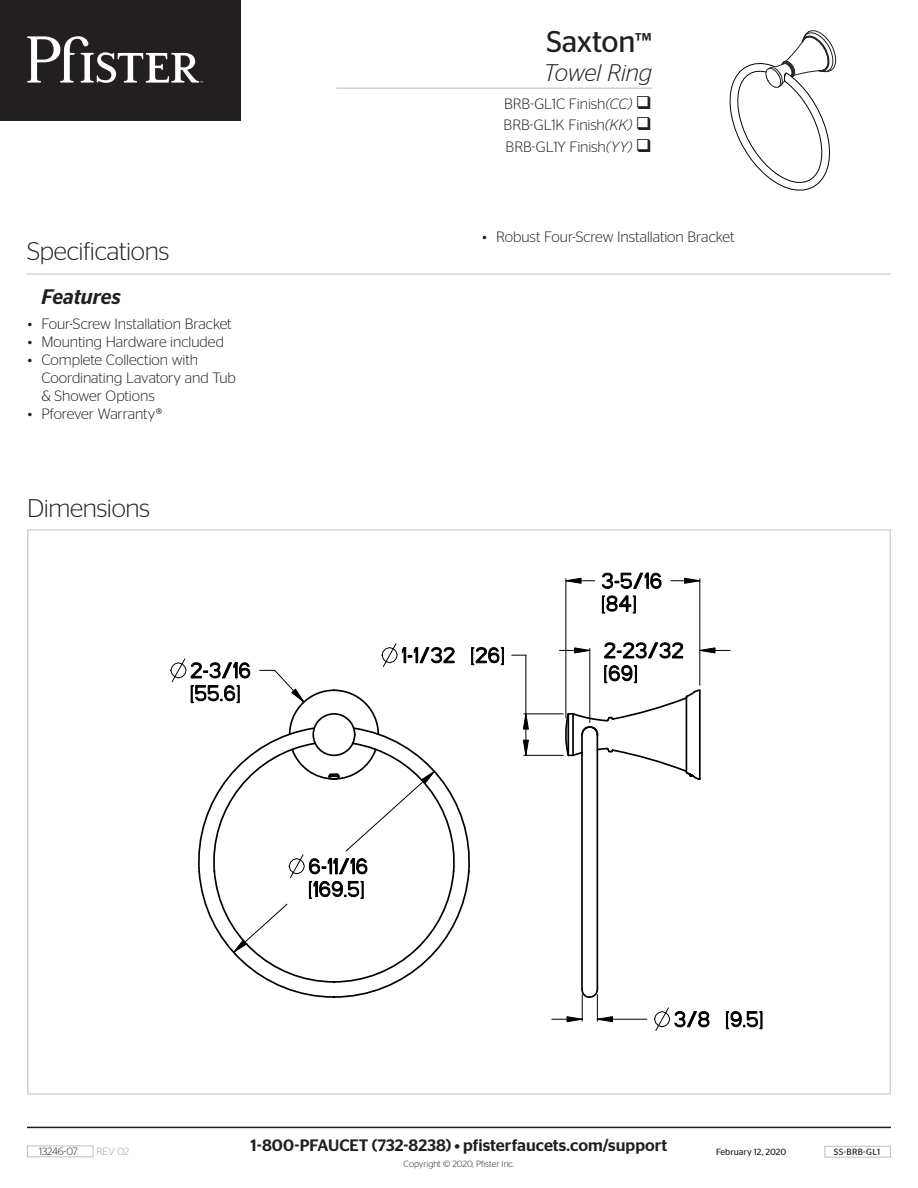
<style>
.page{position:relative;width:918px;height:1188px;background:#fff}
.page>*{position:absolute;margin:0;border:0;box-sizing:border-box;transform-origin:0 0}
.t1{font:30px "Stag Sans";letter-spacing:-.005em;color:#231f20}
.t2{font:300 25.5px "Stag Sans";letter-spacing:-.015em;color:#231f20}
.t3{font:italic 300 24px "Stag Sans";letter-spacing:-.01em;color:#231f20}
.t4{font:italic 500 21px "Stag Sans";letter-spacing:-.005em;color:#231f20}
.t5{font:500 16.5px "Stag Sans";letter-spacing:.005em;color:#231f20}
.t6{font:300 15px/18px "Stag Sans";letter-spacing:-.005em;color:#231f20}
.t7{font:300 10.5px "Stag Sans";letter-spacing:-.005em;color:#231f20}
.t8{font:300 10.5px "Stag Sans";color:#9d9fa2}
.t9{font:300 9px "Stag Sans";color:#231f20}
.t10{font:9px "Stag Sans";color:#231f20}
.s1{font-size:27px}
.s2{font-style:italic}
</style>
<div class="page">
<div style="left:0;top:0;width:241px;height:121px;background:#231f20"></div>
<svg style="left:27px;top:36px;width:176px;height:47px"></svg>
<hr style="left:27px;top:1127px;width:864px;height:1px;background:#231f20">
<svg style="left:602px;top:573px;width:59px;height:16px"></svg>
<svg style="left:602px;top:595px;width:34px;height:19px"></svg>
<svg style="left:170px;top:658px;width:80px;height:45px"></svg>
<svg style="left:654px;top:1007px;width:55px;height:24px"></svg>
<svg style="left:726px;top:1011px;width:36px;height:18px"></svg>
<svg style="left:604px;top:642px;width:79px;height:17px"></svg>
<svg style="left:604px;top:665px;width:33px;height:18px"></svg>
<svg style="left:699px;top:647px;width:16px;height:6px"></svg>
<svg style="left:574px;top:647px;width:16px;height:6px"></svg>
<svg style="left:471px;top:647px;width:33px;height:18px"></svg>
<svg style="left:523px;top:740px;width:6px;height:16px"></svg>
<svg style="left:523px;top:713px;width:6px;height:16px"></svg>
<hr style="left:597px;top:735px;width:1px;height:254px;background:#000">
<hr style="left:581px;top:735px;width:2px;height:254px;background:#000">
<svg style="left:198px;top:736px;width:272px;height:262px"></svg>
<svg style="left:209px;top:741px;width:249px;height:243px"></svg>
<div style="left:312px;top:713px;width:44px;height:43px;border:2px solid #000;border-radius:50%"></div>
<svg style="left:565px;top:689px;width:136px;height:92px"></svg>
<svg style="left:233px;top:747px;width:202px;height:206px"></svg>
<svg style="left:260px;top:643px;width:195px;height:93px"></svg>
<hr style="left:552px;top:1019px;width:30px;height:1px;background:#000">
<hr style="left:597px;top:1019px;width:50px;height:1px;background:#000">
<hr style="left:526px;top:655px;width:1px;height:100px;background:#000">
<hr style="left:566px;top:579px;width:1px;height:139px;background:#000">
<hr style="left:590px;top:648px;width:1px;height:75px;background:#000">
<hr style="left:700px;top:579px;width:1px;height:106px;background:#000">
<hr style="left:524px;top:755px;width:39px;height:1px;background:#000">
<hr style="left:524px;top:714px;width:39px;height:1px;background:#000">
<svg style="left:512px;top:655px;width:14px;height:1px"></svg>
<hr style="left:559px;top:650px;width:31px;height:1px;background:#000">
<hr style="left:700px;top:650px;width:30px;height:1px;background:#000">
<svg style="left:671px;top:578px;width:29px;height:6px"></svg>
<svg style="left:565px;top:578px;width:30px;height:6px"></svg>
<svg style="left:567px;top:988px;width:46px;height:34px"></svg>
<svg style="left:729px;top:30px;width:108px;height:161px"></svg>
<hr style="left:27px;top:273px;width:864px;height:2px;background:#d1d2d4">
<hr style="left:336px;top:87px;width:316px;height:2px;background:#d1d2d4">
<div style="left:27px;top:1146px;width:66px;height:11px;border:1px solid #bcbdc0"></div>
<div style="left:825px;top:1146px;width:66px;height:12px;border:1px solid #bcbdc0"></div>
<p class="t2" style="left:27px;top:237px;width:144px">Specifications</p>
<p class="t4" style="left:42px;top:285px;width:81px">Features</p>
<p class="t6" style="left:28px;top:314px;width:205px">• Four-Screw Installation Bracket</p>
<p class="t6" style="left:28px;top:332px;width:198px">• Mounting Hardware included</p>
<p class="t6" style="left:41px;top:350px;width:196px;text-indent:-14px">• Complete Collection with<br>Coordinating Lavatory and Tub &amp; Shower Options</p>
<p class="t6" style="left:28px;top:404px;width:136px">• Pforever Warranty®</p>
<p class="t2" style="left:27px;top:494px;width:125px">Dimensions</p>
<p class="t1" style="left:546px;top:25px;width:107px">Saxton<span class="s1">™</span></p>
<p class="t3" style="left:544px;top:59px;width:110px">Towel Ring</p>
<p class="t6" style="left:504px;top:94px;width:149px">BRB-GL1C Finish<span class="s2">(CC)</span> ❑</p>
<p class="t6" style="left:504px;top:116px;width:150px">BRB-GL1K Finish<span class="s2">(KK)</span> ❑</p>
<p class="t6" style="left:506px;top:137px;width:148px">BRB-GL1Y Finish<span class="s2">(YY)</span> ❑</p>
<p class="t6" style="left:483px;top:227px;width:254px">• Robust Four-Screw Installation Bracket</p>
<p class="t5" style="left:251px;top:1136px;width:418px">1-800-PFAUCET (732-8238) • pfisterfaucets.com/support</p>
<p class="t7" style="left:39px;top:1146px;width:40px">13246-07</p>
<p class="t10" style="left:716px;top:1147px;width:72px">February 12, 2020</p>
<p class="t10" style="left:834px;top:1147px;width:48px">SS-BRB-GL1</p>
<p class="t9" style="left:404px;top:1159px;width:112px">Copyright © 2020, Pfister Inc.</p>
<p class="t8" style="left:96px;top:1146px;width:34px">REV 02</p>
</div>
